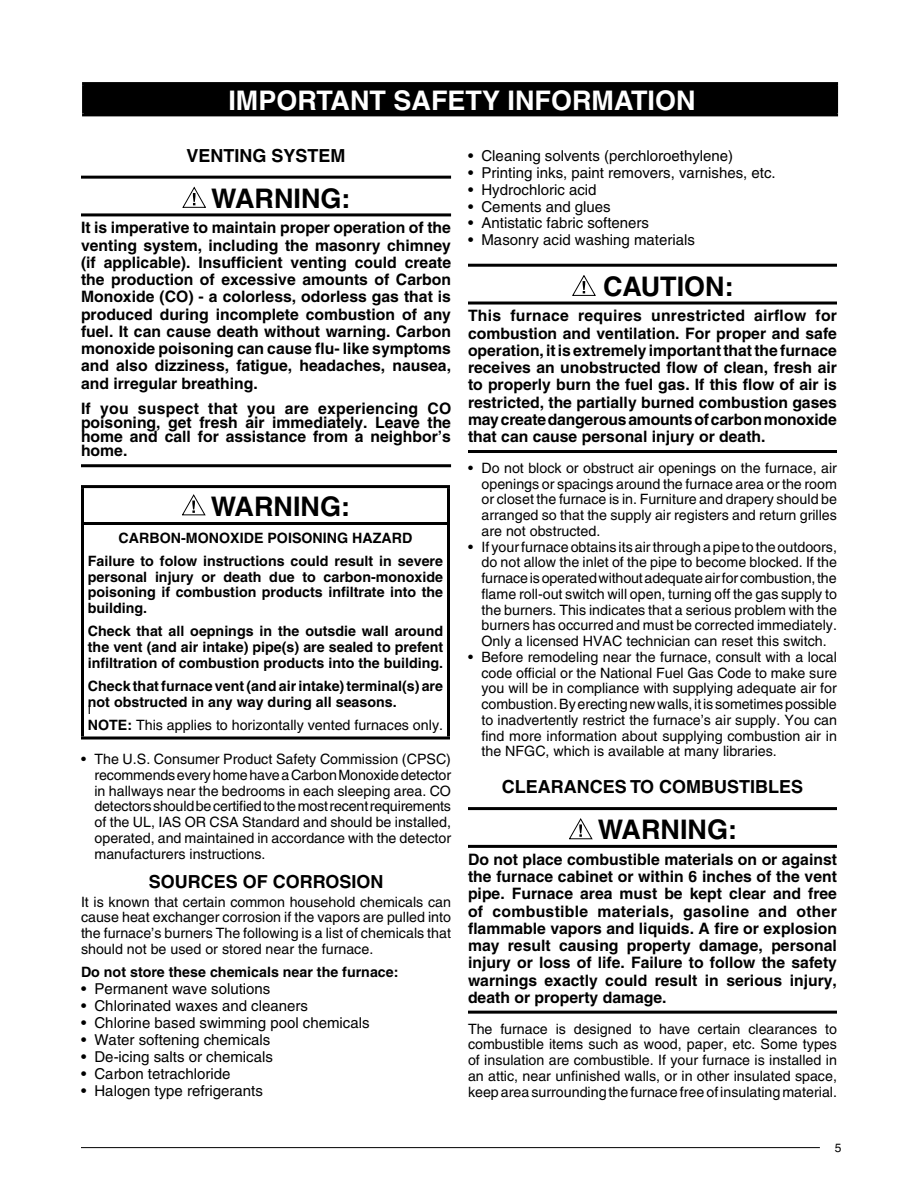
<style>
.page{position:relative;width:918px;height:1188px;background:#fff}
.page>*{position:absolute;margin:0;border:0;box-sizing:border-box;transform-origin:0 0}
.t1{font:700 27px "Helvetica";color:#000}
.t2{font:700 27px "Helvetica";color:#fff}
.t3{font:700 18px "Helvetica";color:#000}
.t4{font:700 15.75px/17.2px "Helvetica";color:#000;text-align:justify}
.t5{font:15px "Helvetica";color:#000}
.t6{font:14.25px/15.8px "Helvetica";color:#000;text-align:justify}
.t7{font:700 14.25px/15.8px "Helvetica";color:#000;text-align:justify}
.t8{font:12px "Helvetica";color:#000}
.s1{font-weight:700}
</style>
<div class="page">
<hr style="left:81px;top:1147px;width:739px;height:1px;background:#000">
<hr style="left:81px;top:176px;width:370px;height:3px;background:#000">
<hr style="left:81px;top:213px;width:370px;height:3px;background:#000">
<hr style="left:81px;top:464px;width:370px;height:3px;background:#000">
<svg style="left:183px;top:187px;width:23px;height:21px"></svg>
<hr style="left:81px;top:485px;width:369px;height:3px;background:#000">
<hr style="left:81px;top:488px;width:3px;height:34px;background:#000">
<hr style="left:447px;top:488px;width:3px;height:34px;background:#000">
<hr style="left:81px;top:522px;width:369px;height:3px;background:#000">
<hr style="left:81px;top:525px;width:3px;height:212px;background:#000">
<hr style="left:447px;top:525px;width:3px;height:212px;background:#000">
<hr style="left:81px;top:737px;width:369px;height:3px;background:#000">
<svg style="left:182px;top:495px;width:23px;height:20px"></svg>
<hr style="left:468px;top:264px;width:369px;height:3px;background:#000">
<hr style="left:468px;top:302px;width:369px;height:3px;background:#000">
<hr style="left:468px;top:450px;width:369px;height:3px;background:#000">
<hr style="left:468px;top:807px;width:369px;height:3px;background:#000">
<hr style="left:468px;top:845px;width:369px;height:3px;background:#000">
<hr style="left:468px;top:1011px;width:369px;height:3px;background:#000">
<svg style="left:572px;top:275px;width:24px;height:21px"></svg>
<svg style="left:569px;top:818px;width:23px;height:21px"></svg>
<div style="left:84px;top:84px;width:753px;height:31px;background:#000"></div>
<hr style="left:82px;top:82px;width:756px;height:3px;background:#000">
<hr style="left:82px;top:85px;width:3px;height:28px;background:#000">
<hr style="left:835px;top:85px;width:3px;height:28px;background:#000">
<hr style="left:82px;top:113px;width:756px;height:3px;background:#000">
<h1 class="t2" style="left:228px;top:84px;width:469px">IMPORTANT SAFETY INFORMATION</h1>
<p class="t3" style="left:187px;top:144px;width:161px">VENTING SYSTEM</p>
<h1 class="t1" style="left:211px;top:182px;width:141px">WARNING:</h1>
<p class="t4" style="left:81px;top:219px;width:372px">It is imperative to maintain proper operation of the venting system, including the masonry chimney (if applicable). Insufficient venting could create the production of excessive amounts of Carbon Monoxide (CO) - a colorless, odorless gas that is produced during incomplete combustion of any fuel. It can cause death without warning. Carbon monoxide poisoning can cause flu- like symptoms and also dizziness, fatigue, headaches, nausea, and irregular breathing.</p>
<p class="t4" style="left:81px;top:401px;width:372px;line-height:14.2px">If you suspect that you are experiencing CO poisoning, get fresh air immediately. Leave the home and call for assistance from a neighbor’s home.</p>
<h1 class="t1" style="left:211px;top:490px;width:141px">WARNING:</h1>
<p class="t7" style="left:88px;top:526px;width:357px;line-height:23.2px;text-align:center">CARBON-MONOXIDE POISONING HAZARD<br>Failure to folow instructions could result in severe</p>
<p class="t7" style="left:88px;top:568px;width:357px">personal injury or death due to carbon-monoxide poisoning if combustion products infiltrate into the building.</p>
<p class="t7" style="left:88px;top:623px;width:357px">Check that all oepnings in the outsdie wall around the vent (and air intake) pipe(s) are sealed to prefent infiltration of combustion products into the building.</p>
<p class="t7" style="left:88px;top:678px;width:357px">Check that furnace vent (and air intake) terminal(s) are not obstructed in any way during all seasons.</p>
<p class="t8" style="left:88px;top:703px;width:5px">I</p>
<p class="t6" style="left:88px;top:717px;width:357px"><span class="s1">NOTE:</span> This applies to horizontally vented furnaces only.</p>
<p class="t6" style="left:94px;top:751px;width:358px;text-indent:-13px">• The U.S. Consumer Product Safety Commission (CPSC) recommends every home have a Carbon Monoxide detector in hallways near the bedrooms in each sleeping area. CO detectors should be certified to the most recent requirements of the UL, IAS OR CSA Standard and should be installed, operated, and maintained in accordance with the detector manufacturers instructions.</p>
<p class="t3" style="left:149px;top:870px;width:236px">SOURCES OF CORROSION</p>
<p class="t6" style="left:81px;top:894px;width:372px">It is known that certain common household chemicals can cause heat exchanger corrosion if the vapors are pulled into the furnace’s burners The following is a list of chemicals that should not be used or stored near the furnace.</p>
<p class="t7" style="left:81px;top:964px;width:319px">Do not store these chemicals near the furnace:</p>
<p class="t5" style="left:81px;top:980px;width:191px">• Permanent wave solutions</p>
<p class="t5" style="left:81px;top:997px;width:228px">• Chlorinated waxes and cleaners</p>
<p class="t5" style="left:81px;top:1014px;width:290px">• Chlorine based swimming pool chemicals</p>
<p class="t5" style="left:81px;top:1031px;width:191px">• Water softening chemicals</p>
<p class="t5" style="left:81px;top:1048px;width:193px">• De-icing salts or chemicals</p>
<p class="t5" style="left:81px;top:1065px;width:151px">• Carbon tetrachloride</p>
<p class="t5" style="left:81px;top:1082px;width:183px">• Halogen type refrigerants</p>
<p class="t5" style="left:468px;top:147px;width:267px">• Cleaning solvents (perchloroethylene)</p>
<p class="t5" style="left:468px;top:164px;width:309px">• Printing inks, paint removers, varnishes, etc.</p>
<p class="t5" style="left:468px;top:181px;width:130px">• Hydrochloric acid</p>
<p class="t5" style="left:468px;top:198px;width:144px">• Cements and glues</p>
<p class="t5" style="left:468px;top:214px;width:183px">• Antistatic fabric softeners</p>
<p class="t5" style="left:468px;top:231px;width:228px">• Masonry acid washing materials</p>
<h1 class="t1" style="left:603px;top:270px;width:132px">CAUTION:</h1>
<p class="t4" style="left:468px;top:307px;width:371px">This furnace requires unrestricted airflow for combustion and ventilation. For proper and safe operation, it is extremely important that the furnace receives an unobstructed flow of clean, fresh air to properly burn the fuel gas. If this flow of air is restricted, the partially burned combustion gases may create dangerous amounts of carbon monoxide that can cause personal injury or death.</p>
<p class="t6" style="left:481px;top:460px;width:357px;text-indent:-13px">• Do not block or obstruct air openings on the furnace, air openings or spacings around the furnace area or the room or closet the furnace is in. Furniture and drapery should be arranged so that the supply air registers and return grilles are not obstructed.</p>
<p class="t6" style="left:481px;top:539px;width:357px;text-indent:-13px">• If your furnace obtains its air through a pipe to the outdoors, do not allow the inlet of the pipe to become blocked. If the furnace is operated without adequate air for combustion, the flame roll-out switch will open, turning off the gas supply to the burners. This indicates that a serious problem with the burners has occurred and must be corrected immediately.<br>Only a licensed HVAC technician can reset this switch.</p>
<p class="t6" style="left:481px;top:649px;width:357px;text-indent:-13px">• Before remodeling near the furnace, consult with a local code official or the National Fuel Gas Code to make sure you will be in compliance with supplying adequate air for combustion. By erecting new walls, it is sometimes possible to inadvertently restrict the furnace’s air supply. You can find more information about supplying combustion air in the NFGC, which is available at many libraries.</p>
<p class="t3" style="left:502px;top:776px;width:303px">CLEARANCES TO COMBUSTIBLES</p>
<h1 class="t1" style="left:598px;top:814px;width:141px">WARNING:</h1>
<p class="t4" style="left:468px;top:850px;width:371px">Do not place combustible materials on or against the furnace cabinet or within 6 inches of the vent pipe. Furnace area must be kept clear and free of combustible materials, gasoline and other flammable vapors and liquids. A fire or explosion may result causing property damage, personal injury or loss of life. Failure to follow the safety warnings exactly could result in serious injury, death or property damage.</p>
<p class="t6" style="left:468px;top:1021px;width:371px">The furnace is designed to have certain clearances to combustible items such as wood, paper, etc. Some types of insulation are combustible. If your furnace is installed in an attic, near unfinished walls, or in other insulated space, keep area surrounding the furnace free of insulating material.</p>
<p class="t8" style="left:835px;top:1141px;width:8px">5</p>
</div>
